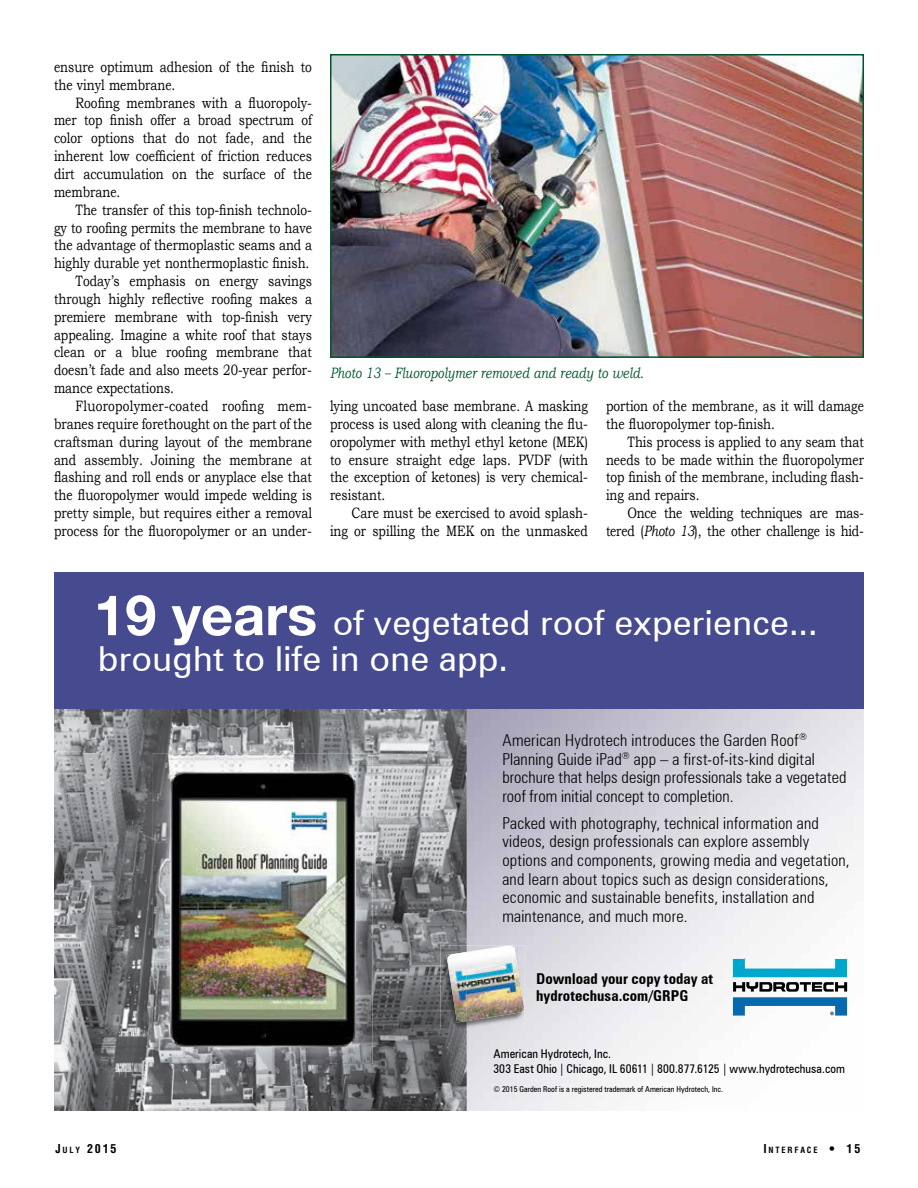
<style>
.page{position:relative;width:918px;height:1188px;background:#fff}
.page>*{position:absolute;margin:0;border:0;box-sizing:border-box;transform-origin:0 0}
.t1{font:34.5px/35.7px "Zurich BT";color:#fff}
.t2{font:300 condensed 16.5px/18.6px "Zurich BT";letter-spacing:.01em;color:#000}
.t3{font:15px/17.9px "Bookman Old Style";color:#000;text-align:justify;scale:.8 1}
.t4{font:15px/17.9px "Bookman Old Style";letter-spacing:-.02em;color:#000;text-align:right;scale:.8 1}
.t5{font:700 condensed 15px/17.2px "Zurich BT";letter-spacing:.005em;color:#000}
.t6{font:italic 15px "Bookman Old Style";color:#00572e;scale:.8 1}
.t7{font:15px "Bookman Old Style";letter-spacing:.02em;color:#000;scale:.8 1}
.t8{font:condensed 12.15px/14.5px "Zurich BT";letter-spacing:.005em;color:#000}
.t9{font:700 condensed 12px "Helvetica";color:#000}
.t10{font:700 condensed 8.4px "Helvetica";letter-spacing:.215em;color:#000}
.t11{font:condensed 8.1px "Zurich BT";color:#000}
.s1{font-style:italic}
.s2{font-family:"Helvetica Neue LT Std";font-weight:700;font-size:55.95px}
.s3{font-size:8.4px}
.s4{font-size:12px}
</style>
<div class="page">
<img style="left:333px;top:57px;width:528px;height:298px">
<div style="left:330px;top:54px;width:534px;height:304px;border:2px solid #00572e"></div>
<img style="left:54px;top:708px;width:413px;height:403px">
<img style="left:467px;top:708px;width:397px;height:403px">
<div style="left:54px;top:578px;width:810px;height:130px;background:#464a8e"></div>
<svg style="left:733px;top:959px;width:114px;height:57px"></svg>
<img style="left:153px;top:754px;width:220px;height:310px">
<img style="left:154px;top:760px;width:216px;height:308px">
<div style="left:54px;top:572px;width:810px;height:127px;background:#464a8e"></div>
<img style="left:441px;top:945px;width:84px;height:84px">
<img style="left:446px;top:952px;width:21px;height:71px">
<img style="left:467px;top:945px;width:58px;height:76px">
<p class="t3" style="left:54px;top:58px;width:324px">ensure optimum adhesion of the finish to the vinyl membrane.</p>
<p class="t3" style="left:54px;top:94px;width:324px;text-indent:22px">Roofing membranes with a fluoropoly&shy;mer top finish offer a broad spectrum of color options that do not fade, and the inherent low coefficient of friction reduces dirt accumulation on the surface of the membrane.</p>
<p class="t3" style="left:76px;top:201px;width:297px">The transfer of this top-finish technolo-</p>
<p class="t3" style="left:54px;top:218px;width:324px">gy to roofing permits the membrane to have</p>
<p class="t3" style="left:54px;top:236px;width:324px">the advantage of thermoplastic seams and a</p>
<p class="t3" style="left:54px;top:254px;width:321px">highly durable yet nonthermoplastic finish.</p>
<p class="t3" style="left:76px;top:272px;width:297px">Today’s emphasis on energy savings</p>
<p class="t3" style="left:54px;top:290px;width:324px">through highly reflective roofing makes a</p>
<p class="t3" style="left:54px;top:308px;width:324px">premiere membrane with top-finish very</p>
<p class="t3" style="left:54px;top:326px;width:324px">appealing. Imagine a white roof that stays</p>
<p class="t3" style="left:54px;top:343px;width:324px">clean or a blue roofing membrane that</p>
<p class="t3" style="left:54px;top:361px;width:324px">doesn’t fade and also meets 20-year perfor-</p>
<p class="t3" style="left:54px;top:379px;width:152px">mance expectations.</p>
<p class="t7" style="left:76px;top:397px;width:297px">Fluoropolymer-coated roofing mem-</p>
<p class="t3" style="left:54px;top:415px;width:324px">branes require forethought on the part of the</p>
<p class="t3" style="left:54px;top:433px;width:324px">craftsman during layout of the membrane</p>
<p class="t3" style="left:54px;top:451px;width:324px">and assembly. Joining the membrane at</p>
<p class="t3" style="left:54px;top:468px;width:324px">flashing and roll ends or anyplace else that</p>
<p class="t3" style="left:54px;top:486px;width:324px">the fluoropolymer would impede welding is</p>
<p class="t3" style="left:54px;top:504px;width:324px">pretty simple, but requires either a removal</p>
<p class="t3" style="left:54px;top:522px;width:324px">process for the fluoropolymer or an under-</p>
<p class="t6" style="left:330px;top:365px;width:394px">Photo 13 – Fluoropolymer removed and ready to weld.</p>
<p class="t3" style="left:330px;top:397px;width:324px">lying uncoated base membrane. A masking process is used along with cleaning the flu&shy;oropolymer with methyl ethyl ketone (MEK) to ensure straight edge laps. PVDF (with the exception of ketones) is very chemical&shy;resistant.</p>
<p class="t3" style="left:330px;top:504px;width:324px;text-align:right">Care must be exercised to avoid splash&shy;ing or spilling the MEK on the unmasked</p>
<p class="t3" style="left:606px;top:397px;width:324px">portion of the membrane, as it will damage the fluoropolymer top-finish.</p>
<p class="t3" style="left:606px;top:433px;width:324px;text-indent:22px">This process is applied to any seam that needs to be made within the fluoropolymer top finish of the membrane, including flash&shy;ing and repairs.</p>
<p class="t4" style="left:606px;top:504px;width:324px">Once the welding techniques are mas&shy;tered (<span class="s1">Photo 13</span>), the other challenge is hid-</p>
<h1 class="t1" style="left:94px;top:605px;width:725px"><span class="s2">19 years</span> of vegetated roof experience... brought to life in one app.</h1>
<p class="t2" style="left:502px;top:731px;width:346px">American Hydrotech introduces the Garden Roof<sup>® </sup>Planning Guide iPad<sup>®</sup> app – a first-of-its-kind digital brochure that helps design professionals take a vegetated roof from initial concept to completion.</p>
<p class="t2" style="left:502px;top:813px;width:349px">Packed with photography, technical information and videos, design professionals can explore assembly options and components, growing media and vegetation, and learn about topics such as design considerations, economic and sustainable benefits, installation and maintenance, and much more.</p>
<p class="t5" style="left:536px;top:970px;width:178px">Download your copy today at hydrotechusa.com/GRPG</p>
<p class="t8" style="left:493px;top:1047px;width:353px">American Hydrotech, Inc.<br>303 East Ohio | Chicago, IL 60611 | 800.877.6125 | www.hydrotechusa.com</p>
<p class="t11" style="left:493px;top:1084px;width:231px">© 2015 Garden Roof is a registered trademark of American Hydrotech, Inc.</p>
<p class="t9" style="left:56px;top:1141px;width:63px">J<span class="s3">ULY</span> 2015</p>
<p class="t10" style="left:763px;top:1145px;width:98px"><span class="s4">I</span>NTERFACE <span class="s4">• 15</span></p>
</div>
